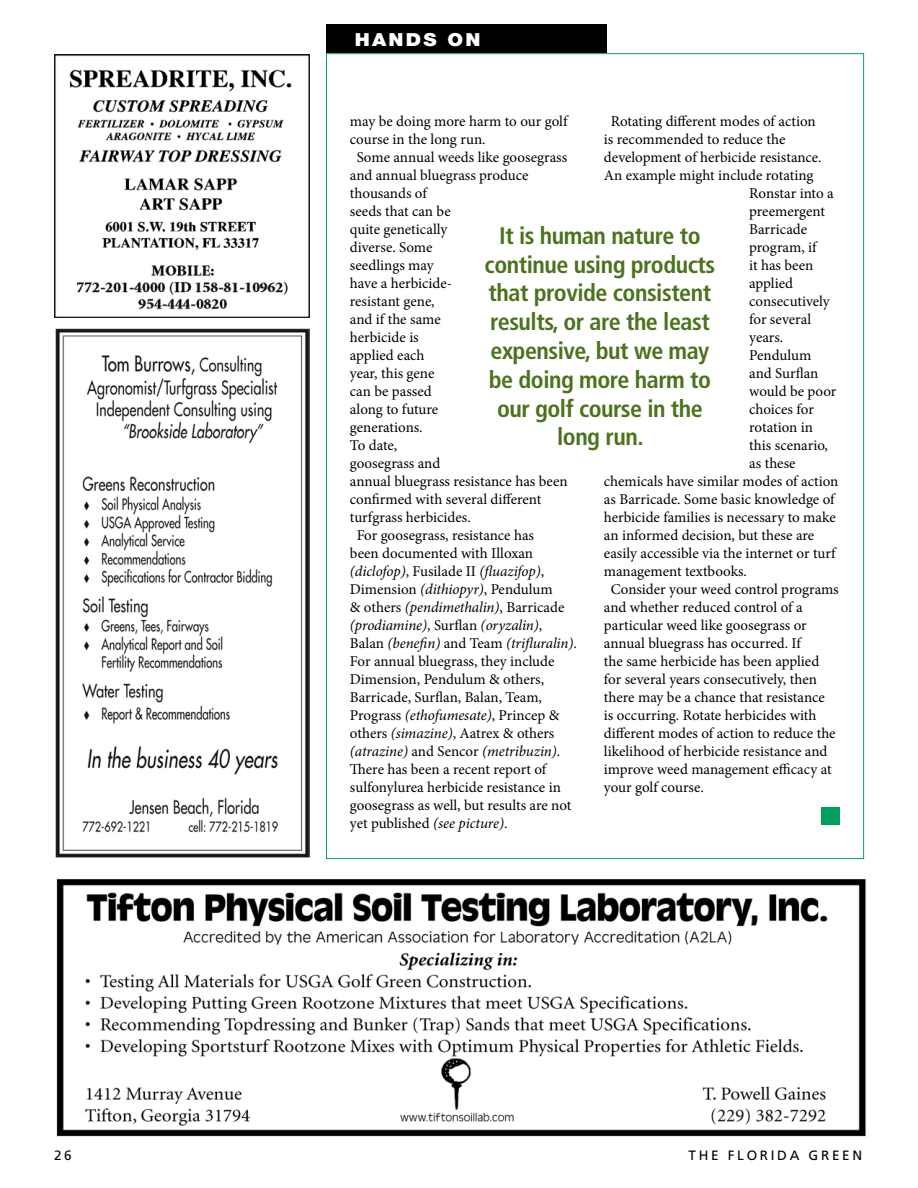
<style>
.page{position:relative;width:918px;height:1188px;background:#fff}
.page>*{position:absolute;margin:0;border:0;box-sizing:border-box;transform-origin:0 0}
.t1{font:700 condensed 24px/28.8px "Frutiger";letter-spacing:-.02em;color:#4b721d;text-align:center}
.t2{font:900 18px "Helvetica Neue";letter-spacing:.11em;color:#fff;scale:1.1 1}
.t3{font:15px "Minion Pro";color:#000}
.t4{font:italic 15px "Minion Pro";letter-spacing:-.01em;color:#000}
.t5{font:13.5px "Frutiger";letter-spacing:.2em;color:#000}
.s1{font-style:normal}
.s2{font-style:italic}
</style>
<div class="page">
<div style="left:326px;top:25px;width:281px;height:28px;background:#000"></div>
<div style="left:822px;top:807px;width:18px;height:18px;background:#00a160"></div>
<img style="left:56px;top:879px;width:810px;height:258px">
<img style="left:54px;top:54px;width:255px;height:264px">
<img style="left:55px;top:328px;width:254px;height:530px">
<p class="t2" style="left:355px;top:29px;width:116px">HANDS ON</p>
<p class="t3" style="left:350px;top:111px;width:219px">may be doing more harm to our golf</p>
<p class="t3" style="left:350px;top:129px;width:137px">course in the long run.</p>
<p class="t3" style="left:357px;top:147px;width:212px">Some annual weeds like goosegrass</p>
<p class="t3" style="left:350px;top:165px;width:180px">and annual bluegrass produce</p>
<p class="t3" style="left:350px;top:183px;width:78px">thousands of</p>
<p class="t3" style="left:350px;top:201px;width:102px">seeds that can be</p>
<p class="t3" style="left:350px;top:219px;width:99px">quite genetically</p>
<p class="t3" style="left:350px;top:237px;width:84px">diverse. Some</p>
<p class="t3" style="left:350px;top:255px;width:85px">seedlings may</p>
<p class="t3" style="left:350px;top:273px;width:104px">have a herbicide-</p>
<p class="t3" style="left:350px;top:291px;width:86px">resistant gene,</p>
<p class="t3" style="left:350px;top:309px;width:92px">and if the same</p>
<p class="t3" style="left:350px;top:327px;width:70px">herbicide is</p>
<p class="t3" style="left:350px;top:345px;width:76px">applied each</p>
<p class="t3" style="left:350px;top:363px;width:86px">year, this gene</p>
<p class="t3" style="left:350px;top:381px;width:83px">can be passed</p>
<p class="t3" style="left:350px;top:399px;width:90px">along to future</p>
<p class="t3" style="left:350px;top:417px;width:74px">generations.</p>
<p class="t3" style="left:350px;top:435px;width:49px">To date,</p>
<p class="t3" style="left:350px;top:453px;width:92px">goosegrass and</p>
<p class="t3" style="left:350px;top:471px;width:219px">annual bluegrass resistance has been</p>
<p class="t3" style="left:350px;top:489px;width:193px">confirmed with several different</p>
<p class="t3" style="left:350px;top:507px;width:122px">turfgrass herbicides.</p>
<p class="t3" style="left:357px;top:525px;width:179px">For goosegrass, resistance has</p>
<p class="t3" style="left:350px;top:543px;width:185px">been documented with Illoxan</p>
<p class="t4" style="left:350px;top:561px;width:196px">(diclofop)<span class="s1">, Fusilade II</span> (fluazifop)<span class="s1">,</span></p>
<p class="t3" style="left:350px;top:579px;width:204px">Dimension <span class="s2">(dithiopyr)</span>, Pendulum</p>
<p class="t3" style="left:350px;top:597px;width:216px">&amp; others <span class="s2">(pendimethalin)</span>, Barricade</p>
<p class="t4" style="left:350px;top:615px;width:194px">(prodiamine)<span class="s1">, Surflan</span> (oryzalin)<span class="s1">,</span></p>
<p class="t4" style="left:350px;top:633px;width:228px"><span class="s1">Balan</span> (benefin) <span class="s1">and Team</span> (trifluralin)<span class="s1">.</span></p>
<p class="t3" style="left:350px;top:651px;width:206px">For annual bluegrass, they include</p>
<p class="t3" style="left:350px;top:669px;width:196px">Dimension, Pendulum &amp; others,</p>
<p class="t3" style="left:350px;top:687px;width:194px">Barricade, Surflan, Balan, Team,</p>
<p class="t3" style="left:350px;top:705px;width:211px">Prograss <span class="s2">(ethofumesate)</span>, Princep &amp;</p>
<p class="t3" style="left:350px;top:723px;width:206px">others <span class="s2">(simazine)</span>, Aatrex &amp; others</p>
<p class="t4" style="left:350px;top:741px;width:212px">(atrazine) <span class="s1">and Sencor</span> (metribuzin)<span class="s1">.</span></p>
<p class="t3" style="left:350px;top:759px;width:198px">There has been a recent report of</p>
<p class="t3" style="left:350px;top:777px;width:212px">sulfonylurea herbicide resistance in</p>
<p class="t3" style="left:350px;top:795px;width:223px">goosegrass as well, but results are not</p>
<p class="t3" style="left:350px;top:813px;width:159px">yet published <span class="s2">(see picture)</span>.</p>
<p class="t3" style="left:611px;top:111px;width:207px">Rotating different modes of action</p>
<p class="t3" style="left:604px;top:129px;width:183px">is recommended to reduce the</p>
<p class="t3" style="left:604px;top:147px;width:219px">development of herbicide resistance.</p>
<p class="t3" style="left:604px;top:165px;width:211px">An example might include rotating</p>
<p class="t3" style="left:749px;top:183px;width:86px">Ronstar into a</p>
<p class="t3" style="left:749px;top:201px;width:77px">preemergent</p>
<p class="t3" style="left:749px;top:219px;width:60px">Barricade</p>
<p class="t3" style="left:749px;top:237px;width:69px">program, if</p>
<p class="t3" style="left:749px;top:255px;width:66px">it has been</p>
<p class="t3" style="left:749px;top:273px;width:45px">applied</p>
<p class="t3" style="left:749px;top:291px;width:82px">consecutively</p>
<p class="t3" style="left:749px;top:309px;width:64px">for several</p>
<p class="t3" style="left:749px;top:327px;width:36px">years.</p>
<p class="t3" style="left:749px;top:345px;width:64px">Pendulum</p>
<p class="t3" style="left:749px;top:363px;width:71px">and Surflan</p>
<p class="t3" style="left:749px;top:381px;width:89px">would be poor</p>
<p class="t3" style="left:749px;top:399px;width:66px">choices for</p>
<p class="t3" style="left:749px;top:417px;width:65px">rotation in</p>
<p class="t3" style="left:749px;top:435px;width:80px">this scenario,</p>
<p class="t3" style="left:749px;top:453px;width:48px">as these</p>
<p class="t3" style="left:604px;top:471px;width:236px">chemicals have similar modes of action</p>
<p class="t3" style="left:604px;top:489px;width:232px">as Barricade. Some basic knowledge of</p>
<p class="t3" style="left:604px;top:507px;width:233px">herbicide families is necessary to make</p>
<p class="t3" style="left:604px;top:525px;width:212px">an informed decision, but these are</p>
<p class="t3" style="left:604px;top:543px;width:233px">easily accessible via the internet or turf</p>
<p class="t3" style="left:604px;top:561px;width:145px">management textbooks.</p>
<p class="t3" style="left:611px;top:579px;width:230px">Consider your weed control programs</p>
<p class="t3" style="left:604px;top:597px;width:200px">and whether reduced control of a</p>
<p class="t3" style="left:604px;top:615px;width:204px">particular weed like goosegrass or</p>
<p class="t3" style="left:604px;top:633px;width:198px">annual bluegrass has occurred. If</p>
<p class="t3" style="left:604px;top:651px;width:217px">the same herbicide has been applied</p>
<p class="t3" style="left:604px;top:669px;width:214px">for several years consecutively, then</p>
<p class="t3" style="left:604px;top:687px;width:222px">there may be a chance that resistance</p>
<p class="t3" style="left:604px;top:705px;width:214px">is occurring. Rotate herbicides with</p>
<p class="t3" style="left:604px;top:723px;width:233px">different modes of action to reduce the</p>
<p class="t3" style="left:604px;top:741px;width:225px">likelihood of herbicide resistance and</p>
<p class="t3" style="left:604px;top:759px;width:229px">improve weed management efficacy at</p>
<p class="t3" style="left:604px;top:777px;width:101px">your golf course.</p>
<h1 class="t1" style="left:485px;top:221px;width:232px">It is human nature to continue using products that provide consistent results, or are the least expensive, but we may be doing more harm to our golf course in the long run.</h1>
<p class="t5" style="left:54px;top:1147px;width:19px">26</p>
<p class="t5" style="left:688px;top:1147px;width:175px">THE FLORIDA GREEN</p>
</div>
